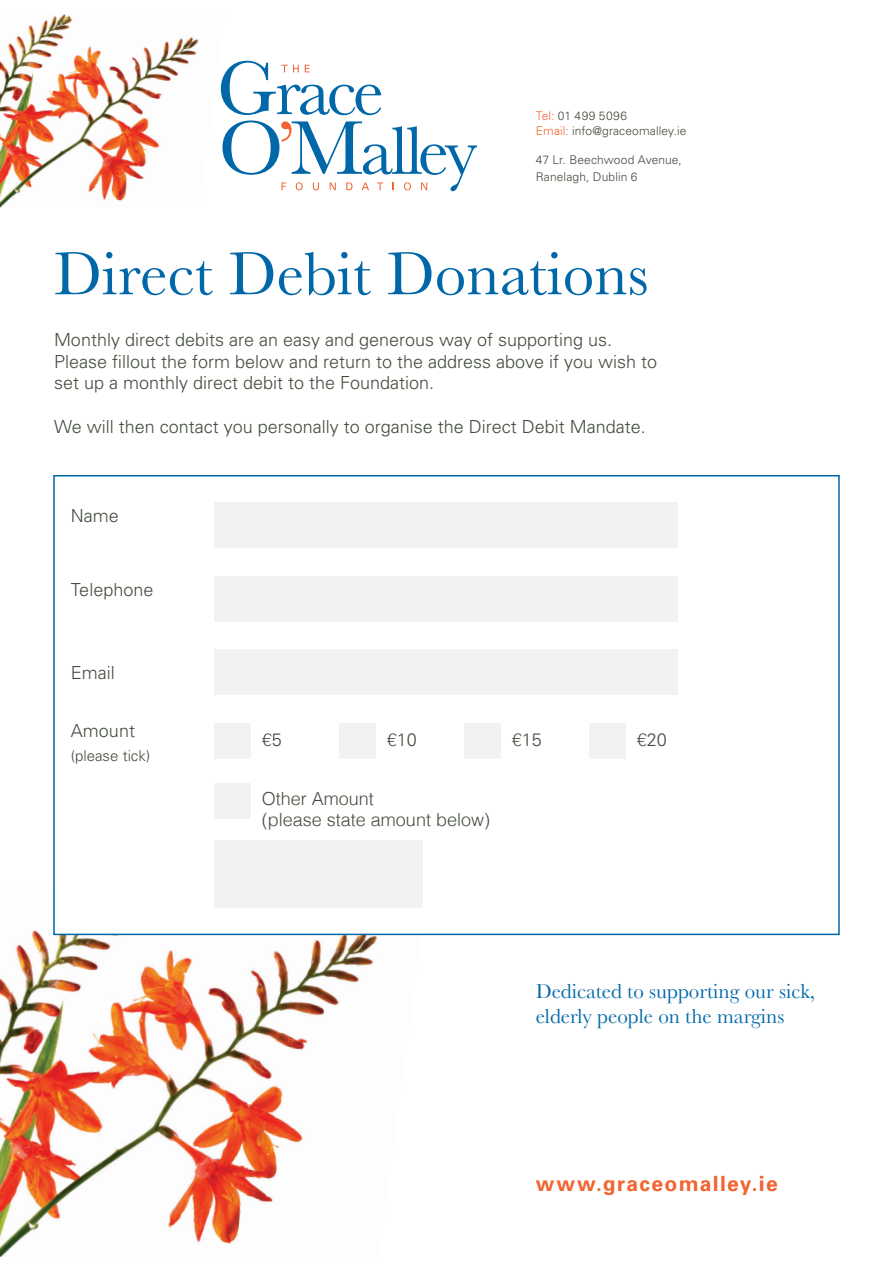
<style>
.page{position:relative;width:893px;height:1263px;background:#fff}
.page>*{position:absolute;margin:0;border:0;box-sizing:border-box;transform-origin:0 0}
.t1{font:63px "Baskerville";color:#0068a9}
.t2{font:21px/25.2px "Baskerville";color:#0068a9}
.t3{font:700 21px "Univers";letter-spacing:.065em;color:#f26430}
.t4{font:300 18px/21.6px "Univers";color:#434c3d}
.t5{font:300 18px/21.6px "Helvetica";color:#434c3d}
.t6{font:300 15px "Univers";color:#434c3d}
.t7{font:300 12px/14.4px "Univers";letter-spacing:.01em;color:#434c3d}
.s1{color:#f26430}
.s2{font-family:"Univers"}
.s3{font-family:"Helvetica"}
</style>
<div class="page">
<img style="left:0;top:930px;width:427px;height:327px">
<div style="left:53px;top:475px;width:787px;height:460px;background:#fff;border:2px solid #0068a9"></div>
<svg style="left:225px;top:61px;width:252px;height:130px"></svg>
<img style="left:0;top:14px;width:225px;height:194px">
<div style="left:215px;top:502px;width:463px;height:46px;background:#f0f3f2"></div>
<div style="left:215px;top:649px;width:463px;height:46px;background:#f0f3f2"></div>
<div style="left:215px;top:723px;width:36px;height:35px;background:#f0f3f2"></div>
<div style="left:215px;top:783px;width:36px;height:35px;background:#f0f3f2"></div>
<div style="left:215px;top:840px;width:208px;height:68px;background:#f0f3f2"></div>
<div style="left:340px;top:723px;width:36px;height:35px;background:#f0f3f2"></div>
<div style="left:464px;top:723px;width:37px;height:35px;background:#f0f3f2"></div>
<div style="left:589px;top:723px;width:36px;height:35px;background:#f0f3f2"></div>
<div style="left:215px;top:576px;width:463px;height:46px;background:#f0f3f2"></div>
<p class="t7" style="left:536px;top:109px;width:152px"><span class="s1">Tel:</span> 01 499 5096<br><span class="s1">Email:</span> info@graceomalley.ie</p>
<p class="t7" style="left:536px;top:151px;width:148px;line-height:16.8px">47 Lr. Beechwood Avenue,<br>Ranelagh, Dublin 6</p>
<h1 class="t1" style="left:54px;top:237px;width:596px">Direct Debit Donations</h1>
<p class="t4" style="left:54px;top:328px;width:605px">Monthly direct debits are an easy and generous way of supporting us.<br>Please fillout the form below and return to the address above if you wish to set up a monthly direct debit to the Foundation.</p>
<p class="t4" style="left:54px;top:415px;width:593px">We will then contact you personally to organise the Direct Debit Mandate.</p>
<p class="t4" style="left:71px;top:504px;width:50px">Name</p>
<p class="t4" style="left:71px;top:578px;width:84px">Telephone</p>
<p class="t4" style="left:71px;top:662px;width:45px">Email</p>
<p class="t4" style="left:71px;top:720px;width:66px">Amount</p>
<p class="t6" style="left:71px;top:747px;width:81px">(please tick)</p>
<p class="t5" style="left:262px;top:729px;width:22px">€<span class="s2">5</span></p>
<p class="t4" style="left:387px;top:729px;width:32px"><span class="s3">€</span>10</p>
<p class="t4" style="left:512px;top:729px;width:32px"><span class="s3">€</span>15</p>
<p class="t4" style="left:637px;top:729px;width:32px"><span class="s3">€</span>20</p>
<p class="t5" style="left:262px;top:787px;width:230px">Other Amount<br>(please state amount below)</p>
<p class="t2" style="left:536px;top:978px;width:281px">Dedicated to supporting our sick, elderly people on the margins</p>
<p class="t3" style="left:536px;top:1170px;width:243px">www.graceomalley.ie</p>
</div>
